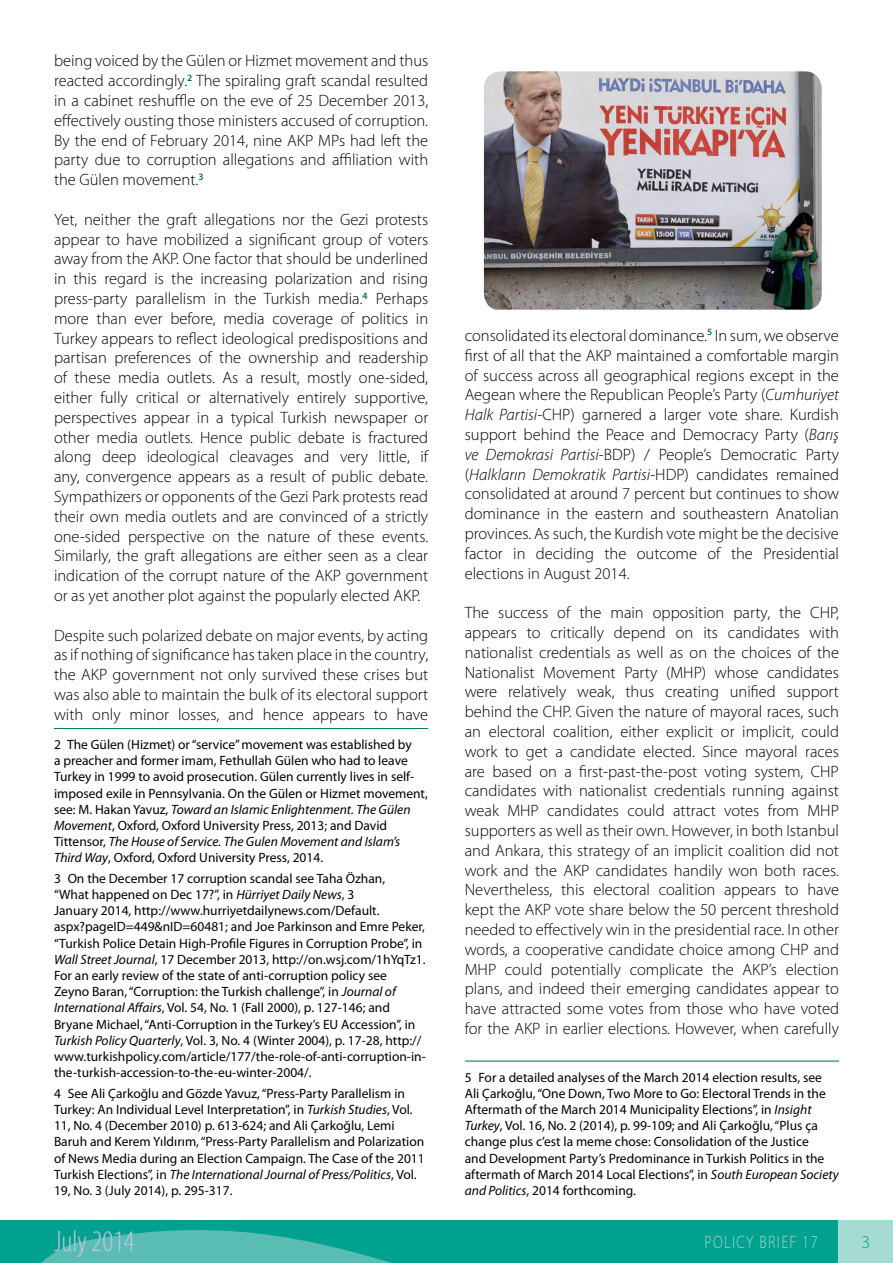
<style>
.page{position:relative;width:893px;height:1263px;background:#fff}
.page>*{position:absolute;margin:0;border:0;box-sizing:border-box;transform-origin:0 0}
.t1{font:300 condensed 30px "Myriad Pro";color:#c2c4e0}
.t2{font:300 18px "Myriad Pro";letter-spacing:.1em;color:#a6dbd4;scale:.8 1}
.t3{font:300 18px "Myriad Pro";color:#00a18e}
.t4{font:300 16.5px/19.8px "Myriad Pro";color:#000;text-align:justify}
.t5{font:13.5px/16.2px "Myriad Pro";color:#000}
.s1{font-style:italic}
</style>
<div class="page">
<svg style="left:0;top:1220px;width:839px;height:43px;background:#14a796"></svg>
<div style="left:839px;top:1220px;width:54px;height:43px;background:#a6dbd4"></div>
<hr style="left:465px;top:1061px;width:374px;height:1px;background:#007161">
<hr style="left:54px;top:728px;width:374px;height:1px;background:#007161">
<img style="left:484px;top:71px;width:338px;height:239px">
<p class="t4" style="left:54px;top:51px;width:376px">being voiced by the Gülen or Hizmet movement and thus reacted accordingly.<sup>2</sup> The spiraling graft scandal resulted in a cabinet reshuffle on the eve of 25 December 2013, effectively ousting those ministers accused of corruption.<br>By the end of February 2014, nine AKP MPs had left the party due to corruption allegations and affiliation with the Gülen movement.<sup>3</sup></p>
<p class="t4" style="left:54px;top:209px;width:376px">Yet, neither the graft allegations nor the Gezi protests appear to have mobilized a significant group of voters away from the AKP. One factor that should be underlined in this regard is the increasing polarization and rising press-party parallelism in the Turkish media.<sup>4</sup> Perhaps more than ever before, media coverage of politics in Turkey appears to reflect ideological predispositions and partisan preferences of the ownership and readership of these media outlets. As a result, mostly one-sided, either fully critical or alternatively entirely supportive, perspectives appear in a typical Turkish newspaper or other media outlets. Hence public debate is fractured along deep ideological cleavages and very little, if any, convergence appears as a result of public debate.<br>Sympathizers or opponents of the Gezi Park protests read their own media outlets and are convinced of a strictly one-sided perspective on the nature of these events.<br>Similarly, the graft allegations are either seen as a clear indication of the corrupt nature of the AKP government or as yet another plot against the popularly elected AKP.</p>
<p class="t4" style="left:54px;top:625px;width:376px">Despite such polarized debate on major events, by acting as if nothing of significance has taken place in the country, the AKP government not only survived these crises but was also able to maintain the bulk of its electoral support with only minor losses, and hence appears to have</p>
<p class="t5" style="left:54px;top:736px;width:375px">2 The Gülen (Hizmet) or “service” movement was established by<br>a preacher and former imam, Fethullah Gülen who had to leave Turkey in 1999 to avoid prosecution. Gülen currently lives in self&shy;imposed exile in Pennsylvania. On the Gülen or Hizmet movement, see: M. Hakan Yavuz, <span class="s1">Toward an Islamic Enlightenment. The Gülen Movement</span>, Oxford, Oxford University Press, 2013; and David Tittensor, <span class="s1">The House of Service. The Gulen Movement and Islam’s Third Way</span>, Oxford, Oxford University Press, 2014.</p>
<p class="t5" style="left:54px;top:870px;width:373px">3 On the December 17 corruption scandal see Taha Özhan,<br>“What happened on Dec 17?”, in <span class="s1">Hürriyet Daily News</span>, 3<br>January 2014, http://www.hurriyetdailynews.com/Default. aspx?pageID=449&amp;nID=60481; and Joe Parkinson and Emre Peker, “Turkish Police Detain High-Profile Figures in Corruption Probe”, in <span class="s1">Wall Street Journal</span>, 17 December 2013, http://on.wsj.com/1hYqTz1.<br>For an early review of the state of anti-corruption policy see<br>Zeyno Baran, “Corruption: the Turkish challenge”, in <span class="s1">Journal of International Affairs</span>, Vol. 54, No. 1 (Fall 2000), p. 127-146; and Bryane Michael, “Anti-Corruption in the Turkey’s EU Accession”, in <span class="s1">Turkish Policy Quarterly</span>, Vol. 3, No. 4 (Winter 2004), p. 17-28, http:// www.turkishpolicy.com/article/177/the-role-of-anti-corruption-in&shy;the-turkish-accession-to-the-eu-winter-2004/.</p>
<p class="t5" style="left:54px;top:1085px;width:372px">4 See Ali Çarkoğlu and Gözde Yavuz, “Press-Party Parallelism in Turkey: An Individual Level Interpretation”, in <span class="s1">Turkish Studies</span>, Vol.<br>11, No. 4 (December 2010) p. 613-624; and Ali Çarkoğlu, Lemi Baruh and Kerem Yıldırım, “Press-Party Parallelism and Polarization of News Media during an Election Campaign. The Case of the 2011<br>Turkish Elections”, in <span class="s1">The International Journal of Press/Politics</span>, Vol.<br>19, No. 3 (July 2014), p. 295-317.</p>
<p class="t4" style="left:465px;top:325px;width:376px">consolidated its electoral dominance.<sup>5</sup> In sum, we observe first of all that the AKP maintained a comfortable margin of success across all geographical regions except in the Aegean where the Republican People’s Party (<span class="s1">Cumhuriyet Halk Partisi</span>-CHP) garnered a larger vote share. Kurdish support behind the Peace and Democracy Party (<span class="s1">Barış ve Demokrasi Partisi</span>-BDP) / People’s Democratic Party (<span class="s1">Halkların Demokratik Partisi</span>-HDP) candidates remained consolidated at around 7 percent but continues to show dominance in the eastern and southeastern Anatolian provinces. As such, the Kurdish vote might be the decisive factor in deciding the outcome of the Presidential elections in August 2014.</p>
<p class="t4" style="left:465px;top:603px;width:376px">The success of the main opposition party, the CHP, appears to critically depend on its candidates with nationalist credentials as well as on the choices of the Nationalist Movement Party (MHP) whose candidates were relatively weak, thus creating unified support behind the CHP. Given the nature of mayoral races, such an electoral coalition, either explicit or implicit, could work to get a candidate elected. Since mayoral races are based on a first-past-the-post voting system, CHP candidates with nationalist credentials running against weak MHP candidates could attract votes from MHP supporters as well as their own. However, in both Istanbul and Ankara, this strategy of an implicit coalition did not work and the AKP candidates handily won both races.<br>Nevertheless, this electoral coalition appears to have kept the AKP vote share below the 50 percent threshold needed to effectively win in the presidential race. In other words, a cooperative candidate choice among CHP and MHP could potentially complicate the AKP’s election plans, and indeed their emerging candidates appear to have attracted some votes from those who have voted for the AKP in earlier elections. However, when carefully</p>
<p class="t5" style="left:465px;top:1069px;width:375px">5 For a detailed analyses of the March 2014 election results, see Ali Çarkoğlu, “One Down, Two More to Go: Electoral Trends in the Aftermath of the March 2014 Municipality Elections”, in <span class="s1">Insight Turkey</span>, Vol. 16, No. 2 (2014), p. 99-109; and Ali Çarkoğlu, “Plus ça change plus c’est la meme chose: Consolidation of the Justice<br>and Development Party’s Predominance in Turkish Politics in the aftermath of March 2014 Local Elections”, in <span class="s1">South European Society and Politics</span>, 2014 forthcoming.</p>
<h1 class="t1" style="left:54px;top:1224px;width:82px">July 2014</h1>
<p class="t2" style="left:704px;top:1231px;width:143px">POLICY BRIEF 17</p>
<p class="t3" style="left:862px;top:1231px;width:10px">3</p>
</div>
